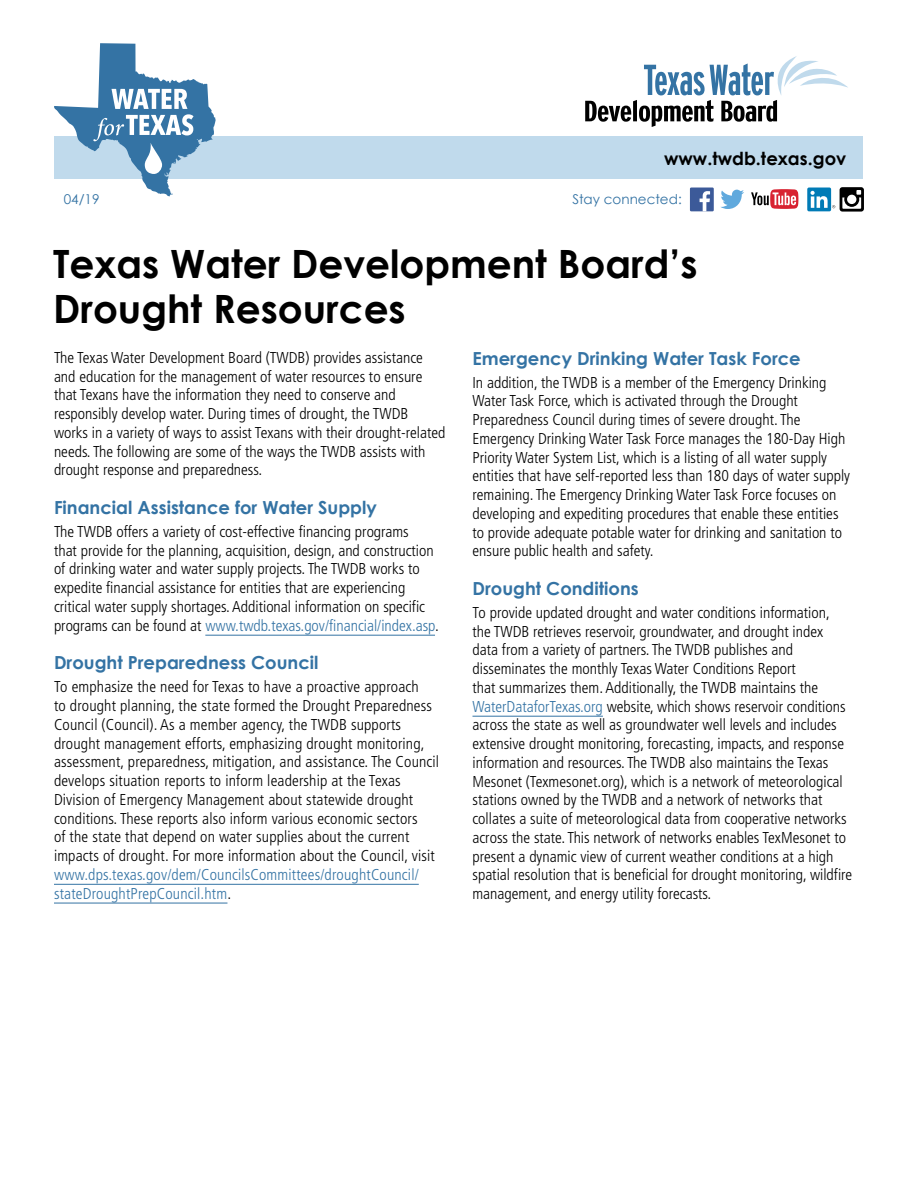
<style>
.page{position:relative;width:918px;height:1188px;background:#fff}
.page>*{position:absolute;margin:0;border:0;box-sizing:border-box;transform-origin:0 0}
.heading_1{font:700 39px/45px "Century Gothic";color:#000}
.heading_2{font:700 18px "Century Gothic";color:#3473a4}
.t1{font:700 18px "Century Gothic";color:#000}
.body{font:300 condensed 15.75px/18.8px "Frutiger LT Std";color:#000}
.t2{font:13.5px "Century Gothic";color:#3473a4}
.s1{color:#3473a4}
</style>
<div class="page">
<div style="left:55px;top:137px;width:808px;height:42px;background:#c0daec"></div>
<svg style="left:585px;top:56px;width:263px;height:71px"></svg>
<svg style="left:54px;top:43px;width:162px;height:154px"></svg>
<div style="left:690px;top:188px;width:24px;height:23px;background:#3c5a99"></div>
<svg style="left:700px;top:191px;width:10px;height:20px"></svg>
<svg style="left:720px;top:190px;width:24px;height:19px"></svg>
<svg style="left:751px;top:189px;width:47px;height:20px"></svg>
<svg style="left:807px;top:188px;width:24px;height:23px"></svg>
<svg style="left:811px;top:187px;width:53px;height:25px"></svg>
<hr style="left:205px;top:635px;width:230px;height:1px;background:#3473a4">
<hr style="left:54px;top:884px;width:365px;height:1px;background:#3473a4">
<hr style="left:54px;top:903px;width:173px;height:1px;background:#3473a4">
<hr style="left:472px;top:716px;width:131px;height:1px;background:#3473a4">
<p class="t2" style="left:64px;top:191px;width:37px">04/19</p>
<p class="t1" style="left:664px;top:147px;width:184px">www.twdb.texas.gov</p>
<p class="t2" style="left:572px;top:191px;width:111px">Stay connected:</p>
<h1 class="heading_1" style="left:53px;top:241px;width:646px">Texas Water Development Board’s<br>Drought Resources</h1>
<p class="body" style="left:54px;top:348px;width:393px">The Texas Water Development Board (TWDB) provides assistance and education for the management of water resources to ensure that Texans have the information they need to conserve and responsibly develop water. During times of drought, the TWDB works in a variety of ways to assist Texans with their drought-related needs. The following are some of the ways the TWDB assists with drought response and preparedness.</p>
<h2 class="heading_2" style="left:54px;top:496px;width:324px">Financial Assistance for Water Supply</h2>
<p class="body" style="left:54px;top:522px;width:386px">The TWDB offers a variety of cost-effective financing programs<br>that provide for the planning, acquisition, design, and construction of drinking water and water supply projects. The TWDB works to expedite financial assistance for entities that are experiencing critical water supply shortages. Additional information on specific programs can be found at <span class="s1">www.twdb.texas.gov/financial/index.asp</span>.</p>
<h2 class="heading_2" style="left:54px;top:651px;width:266px">Drought Preparedness Council</h2>
<p class="body" style="left:54px;top:678px;width:387px">To emphasize the need for Texas to have a proactive approach<br>to drought planning, the state formed the Drought Preparedness Council (Council). As a member agency, the TWDB supports drought management efforts, emphasizing drought monitoring, assessment, preparedness, mitigation, and assistance. The Council develops situation reports to inform leadership at the Texas Division of Emergency Management about statewide drought conditions. These reports also inform various economic sectors<br>of the state that depend on water supplies about the current impacts of drought. For more information about the Council, visit <span class="s1">www.dps.texas.gov/dem/CouncilsCommittees/droughtCouncil/ stateDroughtPrepCouncil.htm</span>.</p>
<h2 class="heading_2" style="left:472px;top:347px;width:330px">Emergency Drinking Water Task Force</h2>
<p class="body" style="left:472px;top:373px;width:379px">In addition, the TWDB is a member of the Emergency Drinking Water Task Force, which is activated through the Drought Preparedness Council during times of severe drought. The Emergency Drinking Water Task Force manages the 180-Day High Priority Water System List, which is a listing of all water supply entities that have self-reported less than 180 days of water supply remaining. The Emergency Drinking Water Task Force focuses on developing and expediting procedures that enable these entities to provide adequate potable water for drinking and sanitation to ensure public health and safety.</p>
<h2 class="heading_2" style="left:472px;top:577px;width:168px">Drought Conditions</h2>
<p class="body" style="left:472px;top:603px;width:381px">To provide updated drought and water conditions information,<br>the TWDB retrieves reservoir, groundwater, and drought index data from a variety of partners. The TWDB publishes and disseminates the monthly Texas Water Conditions Report<br>that summarizes them. Additionally, the TWDB maintains the <span class="s1">WaterDataforTexas.org</span> website, which shows reservoir conditions across the state as well as groundwater well levels and includes extensive drought monitoring, forecasting, impacts, and response information and resources. The TWDB also maintains the Texas Mesonet (Texmesonet.org), which is a network of meteorological stations owned by the TWDB and a network of networks that collates a suite of meteorological data from cooperative networks across the state. This network of networks enables TexMesonet to present a dynamic view of current weather conditions at a high spatial resolution that is beneficial for drought monitoring, wildfire management, and energy utility forecasts.</p>
</div>
